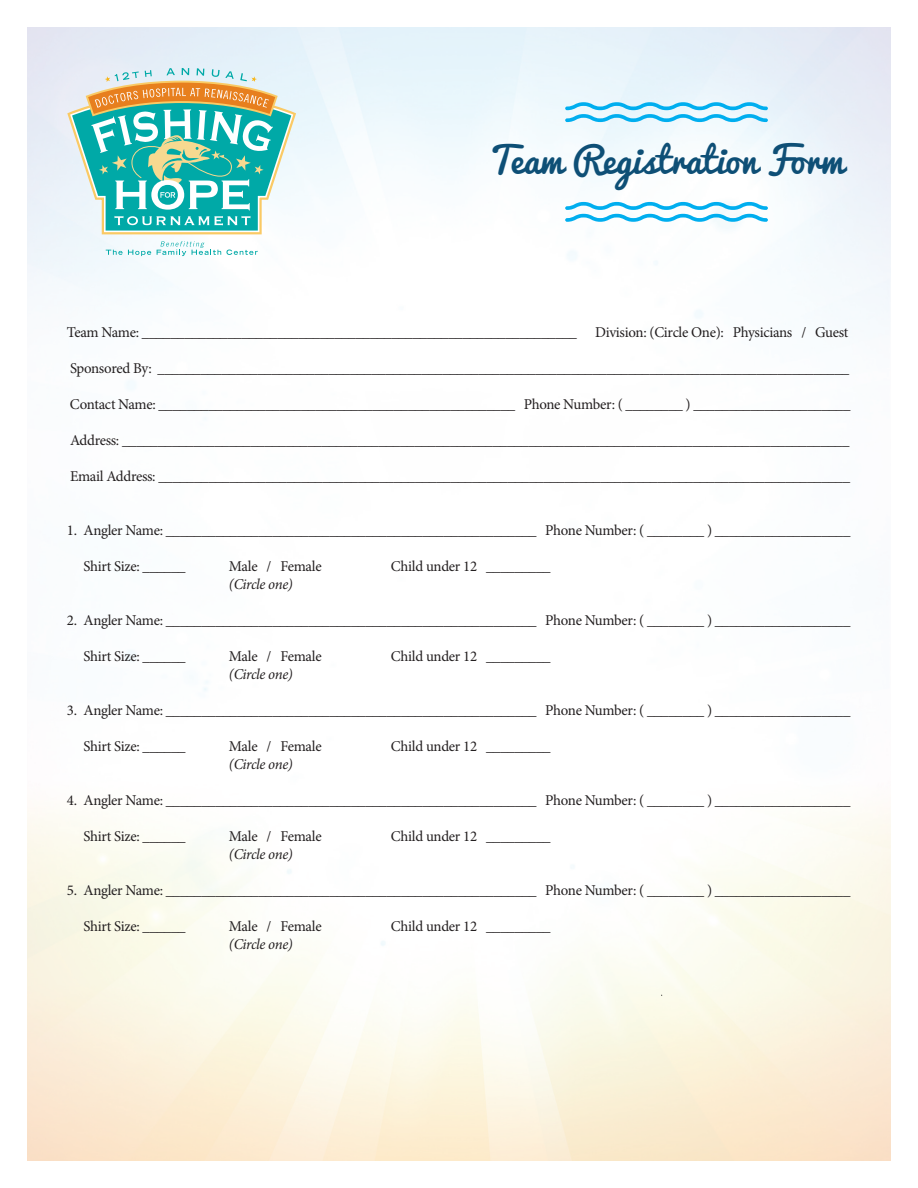
<style>
.page{position:relative;width:918px;height:1188px;background:#fff}
.page>*{position:absolute;margin:0;border:0;box-sizing:border-box;transform-origin:0 0}
.t1{font:35.85px "Pacifico";color:#0e4f76}
.t2{font:15px "Minion Pro";letter-spacing:-.02em;color:#231f20}
.t3{font:italic 15px "Minion Pro";letter-spacing:-.03em;color:#231f20}
</style>
<div class="page">
<svg style="left:67px;top:68px;width:229px;height:188px"></svg>
<svg style="left:565px;top:102px;width:203px;height:20px;background:#92dbf6"></svg>
<svg style="left:565px;top:202px;width:203px;height:20px"></svg>
<h1 class="t1" style="left:489px;top:141px;width:356px">Team Registration Form</h1>
<p class="t2" style="left:67px;top:322px;width:783px">Team Name: _____________________________________________________________ Division: (Circle One): Physicians / Guest</p>
<p class="t2" style="left:70px;top:358px;width:781px">Sponsored By: _________________________________________________________________________________________________</p>
<p class="t2" style="left:70px;top:394px;width:782px">Contact Name: __________________________________________________ Phone Number: ( ________ ) ______________________</p>
<p class="t2" style="left:70px;top:430px;width:781px">Address: ______________________________________________________________________________________________________</p>
<p class="t2" style="left:70px;top:466px;width:782px">Email Address: _________________________________________________________________________________________________</p>
<p class="t2" style="left:67px;top:520px;width:785px">1. Angler Name: ____________________________________________________ Phone Number: ( ________ ) ___________________</p>
<p class="t2" style="left:83px;top:556px;width:104px">Shirt Size: ______</p>
<p class="t2" style="left:229px;top:556px;width:94px">Male / Female</p>
<p class="t2" style="left:391px;top:556px;width:161px">Child under 12 _________</p>
<p class="t3" style="left:229px;top:574px;width:65px">(Circle one)</p>
<p class="t2" style="left:67px;top:610px;width:785px">2. Angler Name: ____________________________________________________ Phone Number: ( ________ ) ___________________</p>
<p class="t2" style="left:83px;top:646px;width:104px">Shirt Size: ______</p>
<p class="t2" style="left:229px;top:646px;width:94px">Male / Female</p>
<p class="t2" style="left:391px;top:646px;width:161px">Child under 12 _________</p>
<p class="t3" style="left:229px;top:664px;width:65px">(Circle one)</p>
<p class="t2" style="left:67px;top:700px;width:785px">3. Angler Name: ____________________________________________________ Phone Number: ( ________ ) ___________________</p>
<p class="t2" style="left:83px;top:736px;width:104px">Shirt Size: ______</p>
<p class="t2" style="left:229px;top:736px;width:94px">Male / Female</p>
<p class="t2" style="left:391px;top:736px;width:161px">Child under 12 _________</p>
<p class="t3" style="left:229px;top:754px;width:65px">(Circle one)</p>
<p class="t2" style="left:67px;top:790px;width:785px">4. Angler Name: ____________________________________________________ Phone Number: ( ________ ) ___________________</p>
<p class="t2" style="left:83px;top:826px;width:104px">Shirt Size: ______</p>
<p class="t2" style="left:229px;top:826px;width:94px">Male / Female</p>
<p class="t2" style="left:391px;top:826px;width:161px">Child under 12 _________</p>
<p class="t3" style="left:229px;top:844px;width:65px">(Circle one)</p>
<p class="t2" style="left:67px;top:880px;width:785px">5. Angler Name: ____________________________________________________ Phone Number: ( ________ ) ___________________</p>
<p class="t2" style="left:83px;top:916px;width:104px">Shirt Size: ______</p>
<p class="t2" style="left:229px;top:916px;width:94px">Male / Female</p>
<p class="t2" style="left:391px;top:916px;width:161px">Child under 12 _________</p>
<p class="t3" style="left:229px;top:934px;width:65px">(Circle one)</p>
</div>
